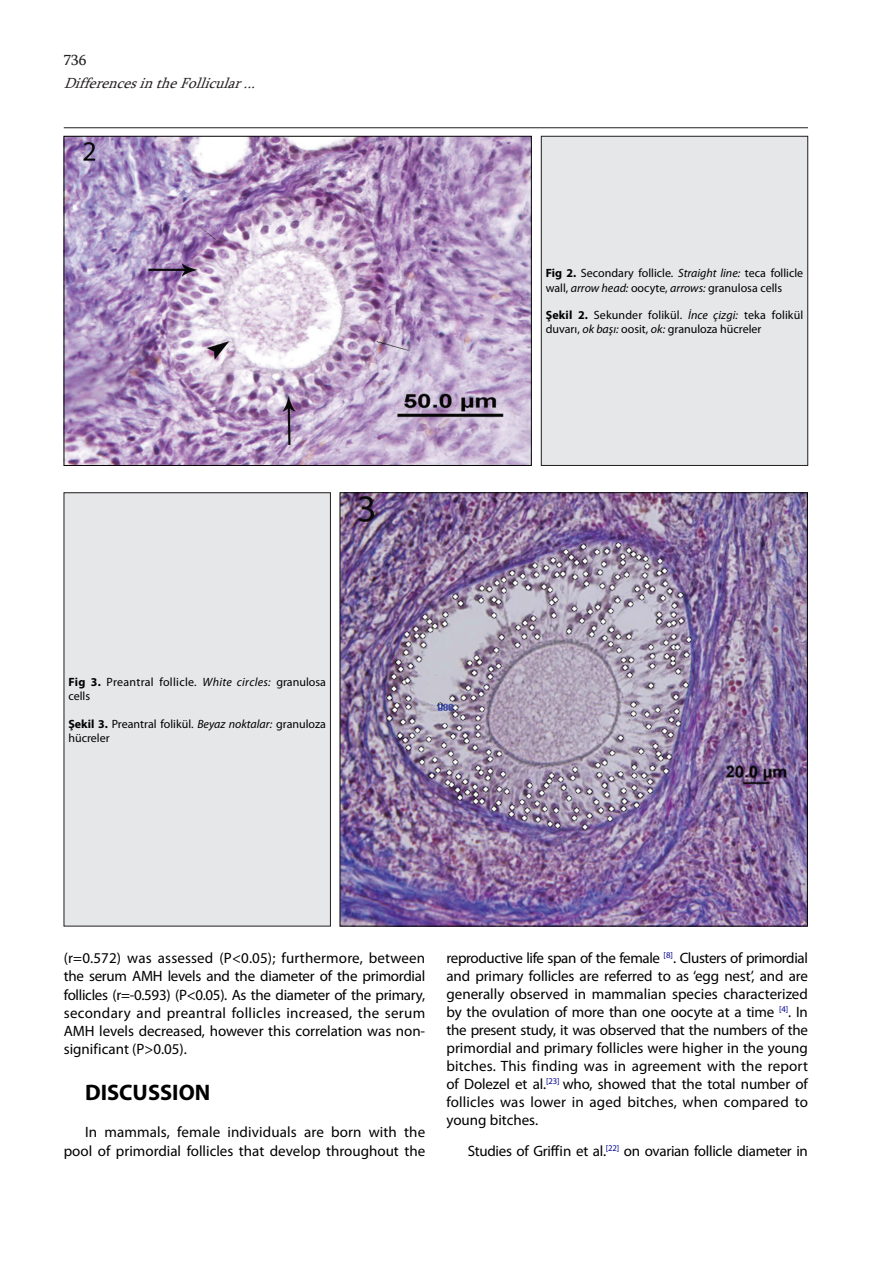
<style>
.page{position:relative;width:893px;height:1263px;background:#fff}
.page>*{position:absolute;margin:0;border:0;box-sizing:border-box;transform-origin:0 0}
.t1{font:700 22.5px "Myriad Pro";color:#000}
.t2{font:15px/18px "Myriad Pro";color:#000;text-align:justify}
.t3{font:15px "Myriad Pro";letter-spacing:-.02em;color:#000}
.t4{font:italic 15px "Sylfaen";color:#231f20}
.t5{font:15px "Sylfaen";color:#231f20}
.t6{font:12px/14.4px "Myriad Pro";color:#000}
.s1{font-weight:700}
.s2{font-style:italic}
</style>
<div class="page">
<hr style="left:64px;top:127px;width:744px;height:1px;background:#231f20">
<img style="left:66px;top:138px;width:463px;height:326px">
<div style="left:64px;top:136px;width:467px;height:330px;border:1px solid #000"></div>
<img style="left:342px;top:494px;width:463px;height:430px">
<div style="left:541px;top:136px;width:267px;height:329px;background:#e6e7e9"></div>
<div style="left:541px;top:136px;width:267px;height:330px;border:1px solid #231f20"></div>
<div style="left:64px;top:493px;width:266px;height:433px;background:#e6e7e9"></div>
<div style="left:64px;top:492px;width:267px;height:434px;border:1px solid #231f20"></div>
<p class="t5" style="left:64px;top:50px;width:24px">736</p>
<p class="t4" style="left:64px;top:73px;width:200px">DifferencesintheFollicular...</p>
<p class="t6" style="left:546px;top:266px;width:259px"><span class="s1">Fig 2.</span> Secondary follicle. <span class="s2">Straight line:</span> teca follicle wall, <span class="s2">arrow head:</span> oocyte, <span class="s2">arrows:</span> granulosa cells</p>
<p class="t6" style="left:546px;top:307px;width:259px"><span class="s1">Şekil 2.</span> Sekunder folikül. <span class="s2">İnce çizgi:</span> teka folikül duvarı, <span class="s2">ok başı:</span> oosit, <span class="s2">ok:</span> granuloza hücreler</p>
<p class="t6" style="left:68px;top:674px;width:259px"><span class="s1">Fig 3.</span> Preantral follicle. <span class="s2">White circles:</span> granulosa cells</p>
<p class="t6" style="left:68px;top:716px;width:259px"><span class="s1">Şekil 3.</span> Preantral folikül. <span class="s2">Beyaz noktalar:</span> granuloza hücreler</p>
<p class="t2" style="left:64px;top:948px;width:363px">(r=0.572) was assessed (P&lt;0.05); furthermore, between the serum AMH levels and the diameter of the primordial follicles (r=-0.593) (P&lt;0.05). As the diameter of the primary, secondary and preantral follicles increased, the serum AMH levels decreased, however this correlation was non&shy;significant (P&gt;0.05).</p>
<h1 class="t1" style="left:85px;top:1078px;width:127px">DISCUSSION</h1>
<p class="t2" style="left:64px;top:1122px;width:363px;line-height:18.8px;text-align:right">In mammals, female individuals are born with the pool of primordial follicles that develop throughout the</p>
<p class="t2" style="left:446px;top:949px;width:363px">reproductive life span of the female <sup>[8]</sup>. Clusters of primordial and primary follicles are referred to as ‘egg nest’, and are generally observed in mammalian species characterized by the ovulation of more than one oocyte at a time <sup>[4]</sup>. In the present study, it was observed that the numbers of the primordial and primary follicles were higher in the young bitches. This finding was in agreement with the report of Dolezel et al.<sup>[23]</sup> who, showed that the total number of follicles was lower in aged bitches, when compared to young bitches.</p>
<p class="t3" style="left:468px;top:1141px;width:342px">Studies of Griffin et al.<sup>[22]</sup> on ovarian follicle diameter in</p>
</div>
